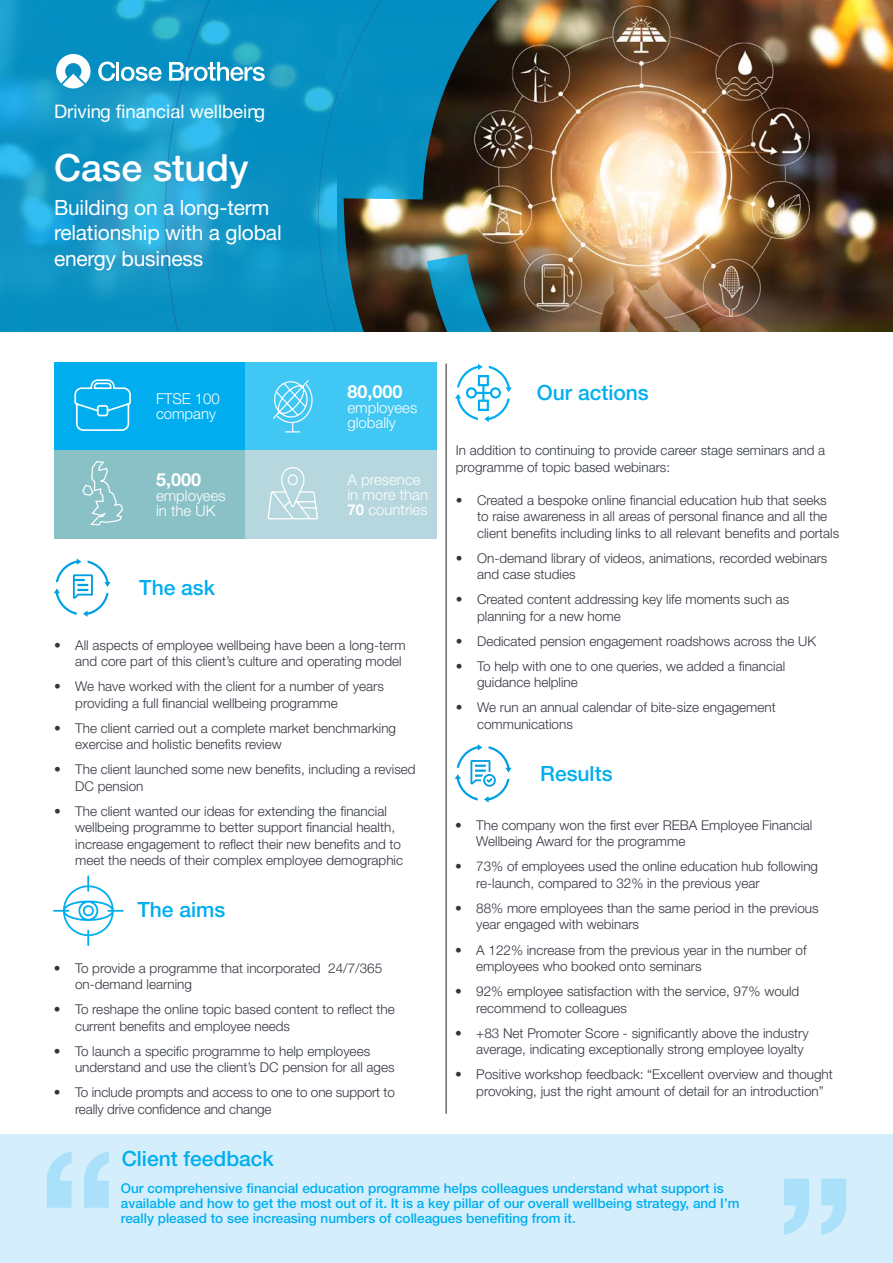
<style>
.page{position:relative;width:893px;height:1263px;background:#fff}
.page>*{position:absolute;margin:0;border:0;box-sizing:border-box;transform-origin:0 0}
.t1{font:500 37.5px "Helvetica Neue LT Pro";color:#fff}
.t2{font:21px/25.2px "Helvetica Neue LT Pro";letter-spacing:-.01em;color:#fff}
.t3{font:500 21px "Helvetica Neue LT Pro";color:#00aeef}
.t4{font:18.6px "Helvetica Neue LT Pro";color:#fff}
.t5{font:700 18px "Helvetica Neue LT Pro";color:#fff}
.t6{font:300 15px/15px "Helvetica Neue LT Pro";color:#fff}
.t7{font:300 13.5px/16.5px "Helvetica Neue LT Pro";color:#323640}
.t8{font:500 13.5px/15px "Helvetica Neue LT Pro";color:#00aeef}
.t9{font:300 13.5px/16.5px "Helvetica Neue LT Pro";color:#323740}
.s1{font-weight:700}
</style>
<div class="page">
<svg style="left:0;top:0;width:109px;height:332px;background:#1197c8"></svg>
<svg style="left:56px;top:54px;width:35px;height:36px"></svg>
<svg style="left:98px;top:62px;width:11px;height:19px"></svg>
<img style="left:109px;top:0;width:784px;height:332px">
<hr style="left:446px;top:364px;width:1px;height:750px;background:#231f20">
<svg style="left:53px;top:875px;width:71px;height:71px"></svg>
<svg style="left:455px;top:364px;width:57px;height:58px"></svg>
<svg style="left:54px;top:558px;width:57px;height:59px"></svg>
<svg style="left:455px;top:744px;width:57px;height:58px"></svg>
<div style="left:0;top:1134px;width:893px;height:129px;background:#d4effb"></div>
<svg style="left:47px;top:1151px;width:62px;height:57px"></svg>
<svg style="left:784px;top:1178px;width:62px;height:57px"></svg>
<div style="left:54px;top:362px;width:191px;height:88px;background:#00aeef"></div>
<div style="left:54px;top:450px;width:191px;height:88px;background:#8ac1c7"></div>
<div style="left:245px;top:362px;width:192px;height:88px;background:#40c7f4"></div>
<div style="left:245px;top:450px;width:192px;height:88px;background:#b5d7dd"></div>
<svg style="left:74px;top:379px;width:57px;height:52px"></svg>
<svg style="left:273px;top:380px;width:40px;height:53px"></svg>
<svg style="left:82px;top:461px;width:41px;height:65px"></svg>
<svg style="left:268px;top:467px;width:50px;height:53px"></svg>
<p class="t4" style="left:54px;top:100px;width:205px">Driving financial wellbein</p>
<p class="t4" style="left:254px;top:100px;width:12px">g</p>
<p class="t1" style="left:54px;top:145px;width:196px">Case study</p>
<p class="t2" style="left:54px;top:195px;width:229px">Building on a long-term relationship with a global energy business</p>
<p class="t6" style="left:156px;top:391px;width:65px">FTSE 100 company</p>
<p class="t5" style="left:156px;top:468px;width:47px">5,000</p>
<p class="t6" style="left:156px;top:487px;width:71px">employees in the UK</p>
<p class="t3" style="left:139px;top:575px;width:77px">The ask</p>
<p class="t5" style="left:347px;top:380px;width:57px">80,000</p>
<p class="t6" style="left:347px;top:399px;width:71px">employees globally</p>
<p class="t6" style="left:347px;top:471px;width:82px">A presence in more than<br><span class="s1">70</span> countries</p>
<p class="t7" style="left:54px;top:636px;width:353px;text-align:right">• All aspects of employee wellbeing have been a long-term and core part of this client’s culture and operating model</p>
<p class="t7" style="left:75px;top:678px;width:310px;text-indent:-21px">• We have worked with the client for a number of years providing a full financial wellbeing programme</p>
<p class="t7" style="left:75px;top:719px;width:322px;text-indent:-21px">• The client carried out a complete market benchmarking exercise and holistic benefits review</p>
<p class="t7" style="left:75px;top:761px;width:342px;text-indent:-21px">• The client launched some new benefits, including a revised<br>DC pension</p>
<p class="t7" style="left:75px;top:802px;width:329px;text-indent:-21px">• The client wanted our ideas for extending the financial wellbeing programme to better support financial health, increase engagement to reflect their new benefits and to meet the needs of their complex employee demographic</p>
<p class="t3" style="left:137px;top:897px;width:89px">The aims</p>
<p class="t7" style="left:75px;top:959px;width:309px;text-indent:-21px">• To provide a programme that incorporated 24/7/365 on-demand learning</p>
<p class="t7" style="left:75px;top:1001px;width:321px;text-indent:-21px">• To reshape the online topic based content to reflect the current benefits and employee needs</p>
<p class="t7" style="left:75px;top:1042px;width:321px;text-indent:-21px">• To launch a specific programme to help employees understand and use the client’s DC pension for all ages</p>
<p class="t7" style="left:75px;top:1084px;width:321px;text-indent:-21px">• To include prompts and access to one to one support to really drive confidence and change</p>
<p class="t3" style="left:122px;top:1146px;width:154px">Client feedback</p>
<p class="t3" style="left:537px;top:380px;width:114px">Our actions</p>
<p class="t9" style="left:456px;top:442px;width:371px">In addition to continuing to provide career stage seminars and a programme of topic based webinars:</p>
<p class="t7" style="left:477px;top:491px;width:364px;text-indent:-21px">• Created a bespoke online financial education hub that seeks to raise awareness in all areas of personal finance and all the client benefits including links to all relevant benefits and portals</p>
<p class="t7" style="left:477px;top:549px;width:352px;text-indent:-21px">• On-demand library of videos, animations, recorded webinars and case studies</p>
<p class="t7" style="left:477px;top:591px;width:314px;text-indent:-21px">• Created content addressing key life moments such as planning for a new home</p>
<p class="t7" style="left:456px;top:632px;width:362px">• Dedicated pension engagement roadshows across the UK</p>
<p class="t7" style="left:477px;top:657px;width:310px;text-indent:-21px">• To help with one to one queries, we added a financial guidance helpline</p>
<p class="t7" style="left:477px;top:699px;width:300px;text-indent:-21px">• We run an annual calendar of bite-size engagement communications</p>
<p class="t3" style="left:540px;top:761px;width:74px">Results</p>
<p class="t7" style="left:476px;top:817px;width:338px;text-indent:-21px">• The company won the first ever REBA Employee Financial<br>Wellbeing Award for the programme</p>
<p class="t7" style="left:476px;top:858px;width:343px;text-indent:-21px">• 73% of employees used the online education hub following re-launch, compared to 32% in the previous year</p>
<p class="t7" style="left:476px;top:900px;width:344px;text-indent:-21px">• 88% more employees than the same period in the previous year engaged with webinars</p>
<p class="t7" style="left:476px;top:941px;width:332px;text-indent:-21px">• A 122% increase from the previous year in the number of employees who booked onto seminars</p>
<p class="t7" style="left:476px;top:983px;width:325px;text-indent:-21px">• 92% employee satisfaction with the service, 97% would recommend to colleagues</p>
<p class="t7" style="left:476px;top:1024px;width:334px;text-indent:-21px">• +83 Net Promoter Score - significantly above the industry average, indicating exceptionally strong employee loyalty</p>
<p class="t7" style="left:476px;top:1066px;width:358px;text-indent:-21px">• Positive workshop feedback: “Excellent overview and thought provoking, just the right amount of detail for an introduction”</p>
<p class="t8" style="left:121px;top:1180px;width:620px">Our comprehensive financial education programme helps colleagues understand what support is available and how to get the most out of it. It is a key pillar of our overall wellbeing strategy, and I’m really pleased to see increasing numbers of colleagues benefiting from it.</p>
</div>
